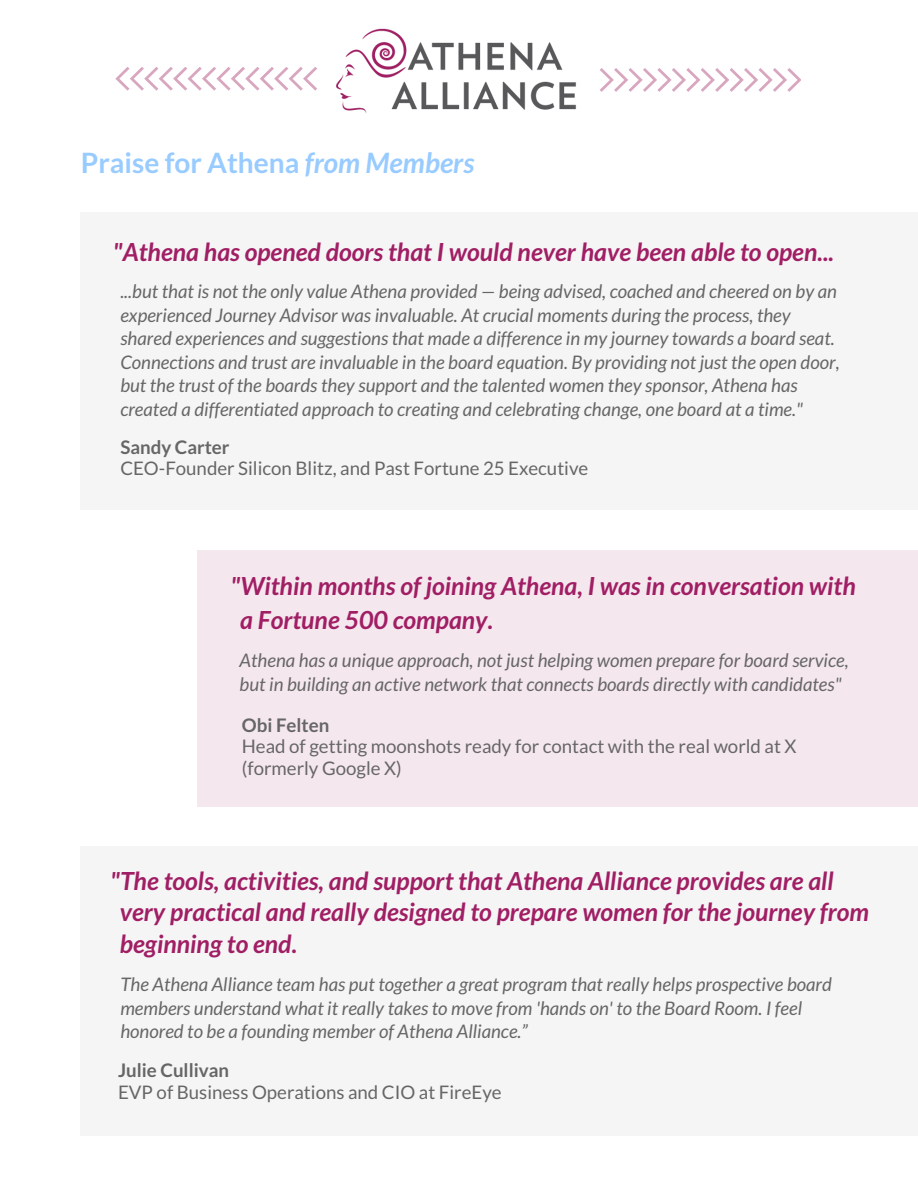
<style>
.page{position:relative;width:918px;height:1188px;background:#fff}
.page>*{position:absolute;margin:0;border:0;box-sizing:border-box;transform-origin:0 0}
.t1{font:700 28.05px "Lato";color:#98cbff}
.t2{font:italic 700 24.9px/31.5px "Lato";color:#a01e64}
.t3{font:italic 18.75px/23.7px "Lato";color:#666}
.t4{font:18.75px/21.3px "Lato";color:#666}
.t5{font:700 18.75px "Lato";color:#666}
.s1{font-style:italic}
</style>
<div class="page">
<div style="left:80px;top:213px;width:838px;height:297px;background:#f5f5f5"></div>
<div style="left:80px;top:846px;width:838px;height:289px;background:#f5f5f5"></div>
<div style="left:197px;top:550px;width:721px;height:257px;background:#f5e7ee"></div>
<img style="left:336px;top:28px;width:240px;height:85px">
<svg style="left:116px;top:68px;width:201px;height:23px"></svg>
<svg style="left:600px;top:68px;width:201px;height:23px"></svg>
<h1 class="t1" style="left:81px;top:146px;width:395px">Praise for Athena <span class="s1">from Members</span></h1>
<h2 class="t2" style="left:113px;top:236px;width:723px">"Athena has opened doors that I would never have been able to open...</h2>
<p class="t3" style="left:120px;top:279px;width:721px">...but that is not the only value Athena provided — being advised, coached and cheered on by an experienced Journey Advisor was invaluable. At crucial moments during the process, they shared experiences and suggestions that made a difference in my journey towards a board seat.<br>Connections and trust are invaluable in the board equation. By providing not just the open door, but the trust of the boards they support and the talented women they sponsor, Athena has created a differentiated approach to creating and celebrating change, one board at a time."</p>
<p class="t5" style="left:120px;top:436px;width:111px">Sandy Carter</p>
<p class="t4" style="left:120px;top:458px;width:470px">CEO-Founder Silicon Blitz, and Past Fortune 25 Executive</p>
<h2 class="t2" style="left:240px;top:569px;width:617px;line-height:33.8px;text-indent:-10px">"Within months of joining Athena, I was in conversation with a Fortune 500 company.</h2>
<p class="t3" style="left:240px;top:648px;width:611px">Athena has a unique approach, not just helping women prepare for board service, but in building an active network that connects boards directly with candidates"</p>
<p class="t5" style="left:242px;top:713px;width:89px">Obi Felten</p>
<p class="t4" style="left:242px;top:735px;width:556px">Head of getting moonshots ready for contact with the real world at X (formerly Google X)</p>
<h2 class="t2" style="left:120px;top:865px;width:751px;text-indent:-10px">"The tools, activities, and support that Athena Alliance provides are all very practical and really designed to prepare women for the journey from beginning to end.</h2>
<p class="t3" style="left:120px;top:972px;width:713px">The Athena Alliance team has put together a great program that really helps prospective board members understand what it really takes to move from 'hands on' to the Board Room. I feel honored to be a founding member of Athena Alliance.”</p>
<p class="t5" style="left:118px;top:1059px;width:112px">Julie Cullivan</p>
<p class="t4" style="left:118px;top:1081px;width:385px">EVP of Business Operations and CIO at FireEye</p>
</div>
